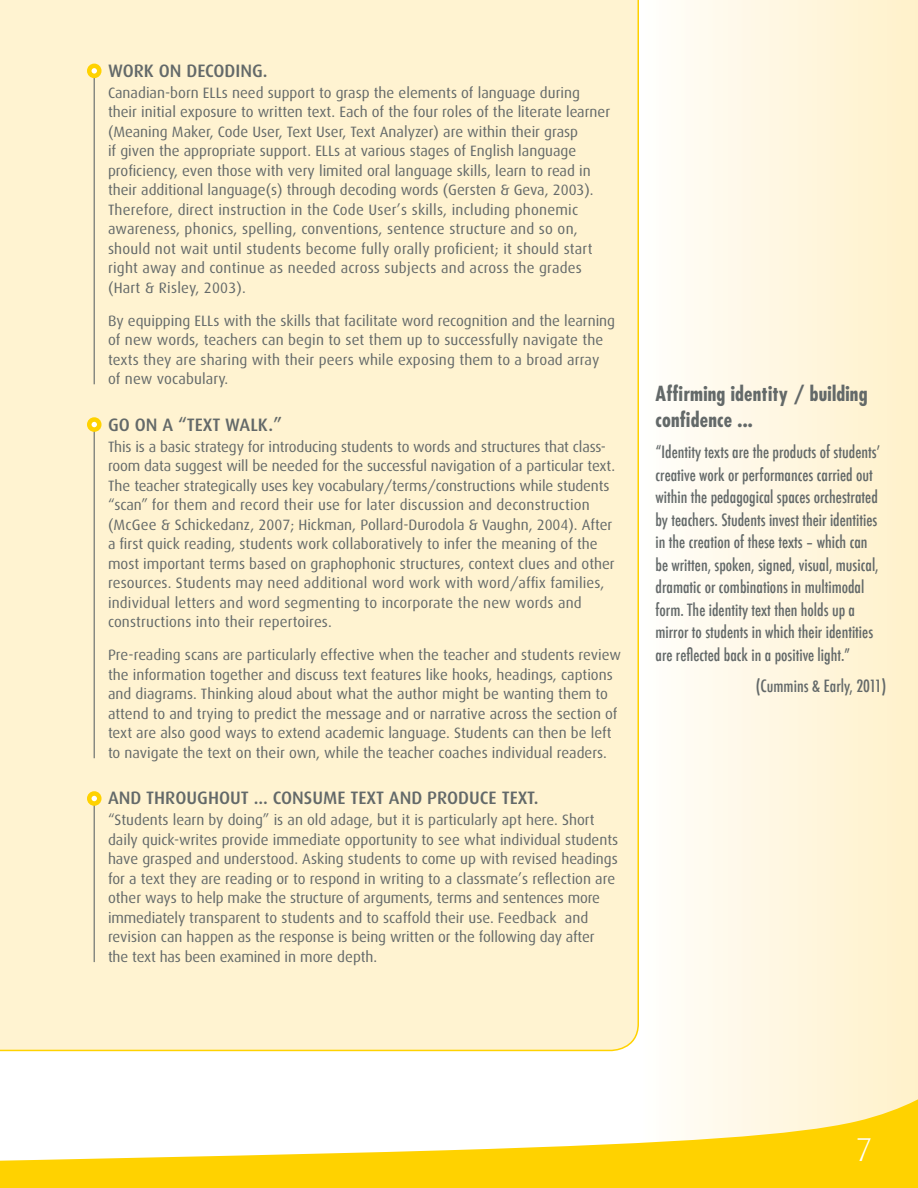
<style>
.page{position:relative;width:918px;height:1188px;background:#fff}
.page>*{position:absolute;margin:0;border:0;box-sizing:border-box;transform-origin:0 0}
.t1{font:300 33px "Dax";color:#fff}
.t2{font:700 condensed 20.25px/25.5px "Futura";letter-spacing:.01em;color:#636969}
.Spread_sub_heading{font:500 18px "Dax";color:#636969}
.Sidebar_copy{font:500 condensed 16.5px/22.5px "Futura";color:#636969}
.Sidebar_credit{font:500 condensed 16.5px "Futura";color:#636969}
.Spread_indented_copy{font:15px/19.5px "Dax";color:#636969}
</style>
<div class="page">
<div style="left:642px;top:0;width:276px;height:1186px;background:linear-gradient(to right,#fffefc,#fff1c9)"></div>
<svg style="left:0;top:1089px;width:918px;height:99px"></svg>
<div style="left:0;top:0;width:639px;height:1052px;background:#fff3d1"></div>
<hr style="left:94px;top:74px;width:1px;height:310px;background:#636969">
<svg style="left:89px;top:66px;width:10px;height:10px"></svg>
<div style="left:87px;top:64px;width:15px;height:14px;border:4px solid #ffd200;border-radius:50%"></div>
<hr style="left:94px;top:427px;width:1px;height:331px;background:#636969">
<svg style="left:89px;top:420px;width:10px;height:10px"></svg>
<div style="left:87px;top:417px;width:15px;height:15px;border:4px solid #ffd200;border-radius:50%"></div>
<hr style="left:94px;top:801px;width:1px;height:161px;background:#636969">
<svg style="left:89px;top:793px;width:10px;height:11px"></svg>
<div style="left:87px;top:791px;width:15px;height:15px;border:4px solid #ffd200;border-radius:50%"></div>
<h5 class="Spread_sub_heading" style="left:108px;top:61px;width:161px">WORK ON DECODING.</h5>
<h5 class="Spread_indented_copy" style="left:108px;top:83px;width:504px">Canadian-born ELLs need support to grasp the elements of language during their initial exposure to written text. Each of the four roles of the literate learner (Meaning Maker, Code User, Text User, Text Analyzer) are within their grasp<br>if given the appropriate support. ELLs at various stages of English language proficiency, even those with very limited oral language skills, learn to read in their additional language(s) through decoding words (Gersten &amp; Geva, 2003).<br>Therefore, direct instruction in the Code User’s skills, including phonemic awareness, phonics, spelling, conventions, sentence structure and so on, should not wait until students become fully orally proficient; it should start right away and continue as needed across subjects and across the grades (Hart &amp; Risley, 2003).</h5>
<h5 class="Spread_indented_copy" style="left:108px;top:311px;width:509px">By equipping ELLs with the skills that facilitate word recognition and the learning of new words, teachers can begin to set them up to successfully navigate the texts they are sharing with their peers while exposing them to a broad array of new vocabulary.</h5>
<h5 class="Spread_sub_heading" style="left:108px;top:415px;width:176px">GO ON A “TEXT WALK.”</h5>
<h5 class="Spread_indented_copy" style="left:108px;top:437px;width:509px">This is a basic strategy for introducing students to words and structures that class&shy;room data suggest will be needed for the successful navigation of a particular text.<br>The teacher strategically uses key vocabulary/terms/constructions while students “scan” for them and record their use for later discussion and deconstruction (McGee &amp; Schickedanz, 2007; Hickman, Pollard-Durodola &amp; Vaughn, 2004). After a first quick reading, students work collaboratively to infer the meaning of the most important terms based on graphophonic structures, context clues and other resources. Students may need additional word work with word/affix families, individual letters and word segmenting to incorporate the new words and constructions into their repertoires.</h5>
<h5 class="Spread_indented_copy" style="left:108px;top:646px;width:514px">Pre-reading scans are particularly effective when the teacher and students review the information together and discuss text features like hooks, headings, captions and diagrams. Thinking aloud about what the author might be wanting them to attend to and trying to predict the message and or narrative across the section of text are also good ways to extend academic language. Students can then be left to navigate the text on their own, while the teacher coaches individual readers.</h5>
<h5 class="Spread_sub_heading" style="left:108px;top:788px;width:432px">AND THROUGHOUT ... CONSUME TEXT AND PRODUCE TEXT.</h5>
<h5 class="Spread_indented_copy" style="left:108px;top:811px;width:512px">“Students learn by doing” is an old adage, but it is particularly apt here. Short daily quick-writes provide immediate opportunity to see what individual students have grasped and understood. Asking students to come up with revised headings for a text they are reading or to respond in writing to a classmate’s reflection are other ways to help make the structure of arguments, terms and sentences more immediately transparent to students and to scaffold their use. Feedback and revision can happen as the response is being written or the following day after the text has been examined in more depth.</h5>
<p class="t2" style="left:656px;top:381px;width:214px">Affirming identity / building confidence ...</p>
<p class="Sidebar_copy" style="left:655px;top:441px;width:226px">“Identity texts are the products of students’ creative work or performances carried out within the pedagogical spaces orchestrated by teachers. Students invest their identities in the creation of these texts – which can be written, spoken, signed, visual, musical, dramatic or combinations in multimodal form. The identity text then holds up a mirror to students in which their identities are reflected back in a positive light.”</p>
<p class="Sidebar_credit" style="left:756px;top:676px;width:132px">(Cummins &amp; Early, 2011)</p>
<h1 class="t1" style="left:856px;top:1132px;width:18px">7</h1>
</div>
